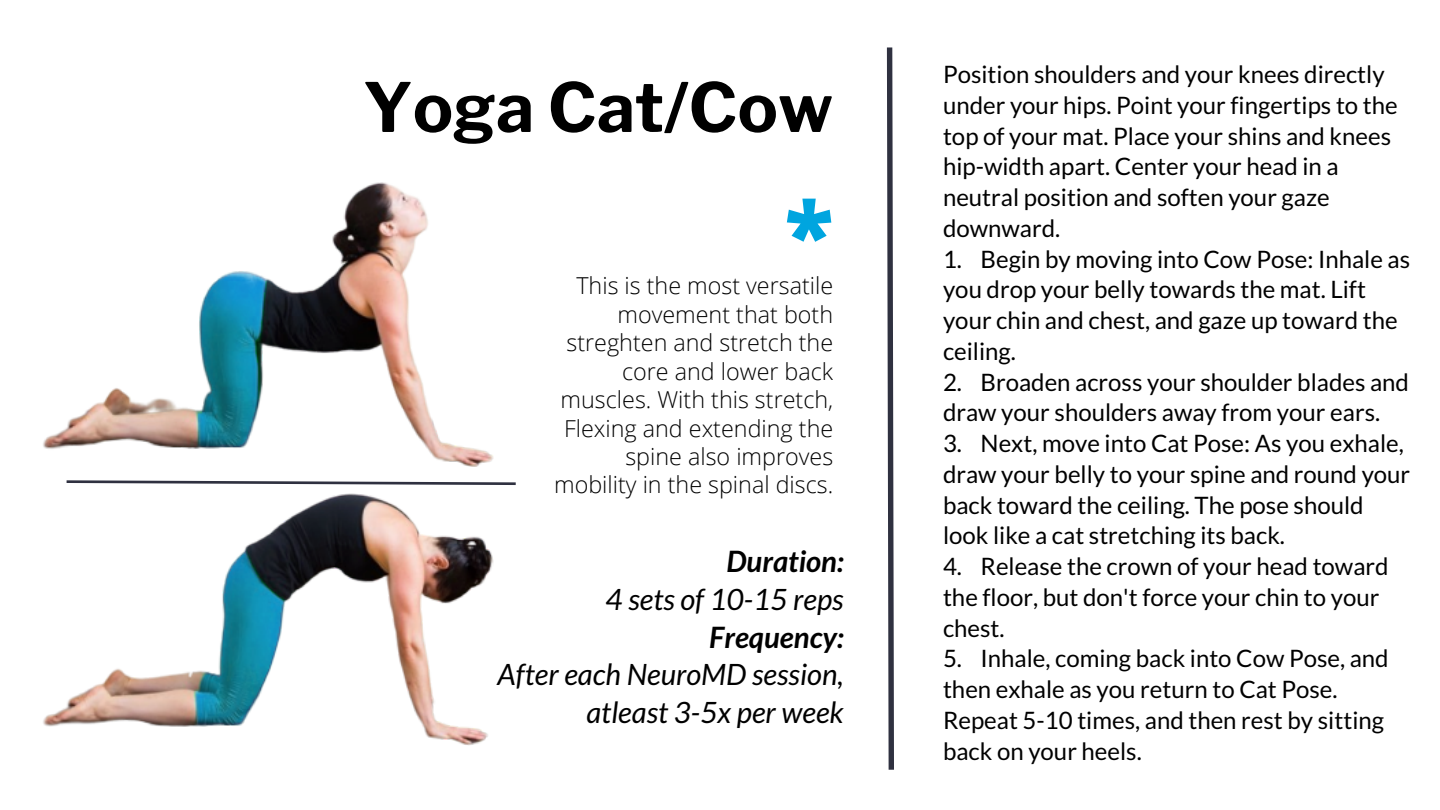
<style>
.page{position:relative;width:1440px;height:810px;background:#fff}
.page>*{position:absolute;margin:0;border:0;box-sizing:border-box;transform-origin:0 0}
.t1{font:800 90px "Open Sans";color:#00a5df}
.t2{font:700 67.5px "Libre Franklin";color:#000}
.t3{font:italic 29.4px/37.7px "Lato";color:#000;text-align:right}
.t4{font:italic 700 29.4px "Lato";color:#000}
.t5{font:24px/30.8px "Lato";color:#000}
.t6{font:300 23.3px/28.4px "Open Sans";color:#000;text-align:right}
.s1{font-weight:700}
</style>
<div class="page">
<svg style="left:887px;top:47px;width:7px;height:723px;background:#5e5f6b"></svg>
<svg style="left:67px;top:480px;width:449px;height:5px"></svg>
<img style="left:43px;top:182px;width:451px;height:284px">
<img style="left:43px;top:494px;width:451px;height:252px">
<p class="t2" style="left:363px;top:67px;width:472px">Yoga Cat/Cow</p>
<p class="t1" style="left:785px;top:171px;width:50px">*</p>
<p class="t6" style="left:554px;top:271px;width:281px">This is the most versatile movement that both streghten and stretch the core and lower back muscles. With this stretch,<br>Flexing and extending the spine also improves mobility in the spinal discs.</p>
<p class="t4" style="left:726px;top:543px;width:119px">Duration:</p>
<p class="t3" style="left:606px;top:580px;width:240px">4 sets of 10-15 reps<br><span class="s1">Frequency:</span></p>
<p class="t3" style="left:498px;top:655px;width:348px">After each NeuroMD session, atleast 3-5x per week</p>
<p class="t5" style="left:943px;top:59px;width:456px">Position shoulders and your knees directly under your hips. Point your fingertips to the top of your mat. Place your shins and knees hip-width apart. Center your head in a neutral position and soften your gaze downward.</p>
<p class="t5" style="left:943px;top:243px;width:469px">1. Begin by moving into Cow Pose: Inhale as you drop your belly towards the mat. Lift your chin and chest, and gaze up toward the ceiling.</p>
<p class="t5" style="left:943px;top:366px;width:467px">2. Broaden across your shoulder blades and draw your shoulders away from your ears.</p>
<p class="t5" style="left:943px;top:428px;width:469px">3. Next, move into Cat Pose: As you exhale, draw your belly to your spine and round your back toward the ceiling. The pose should look like a cat stretching its back.</p>
<p class="t5" style="left:943px;top:551px;width:447px">4. Release the crown of your head toward the floor, but don't force your chin to your chest.</p>
<p class="t5" style="left:943px;top:643px;width:447px">5. Inhale, coming back into Cow Pose, and then exhale as you return to Cat Pose.<br>Repeat 5-10 times, and then rest by sitting back on your heels.</p>
</div>
